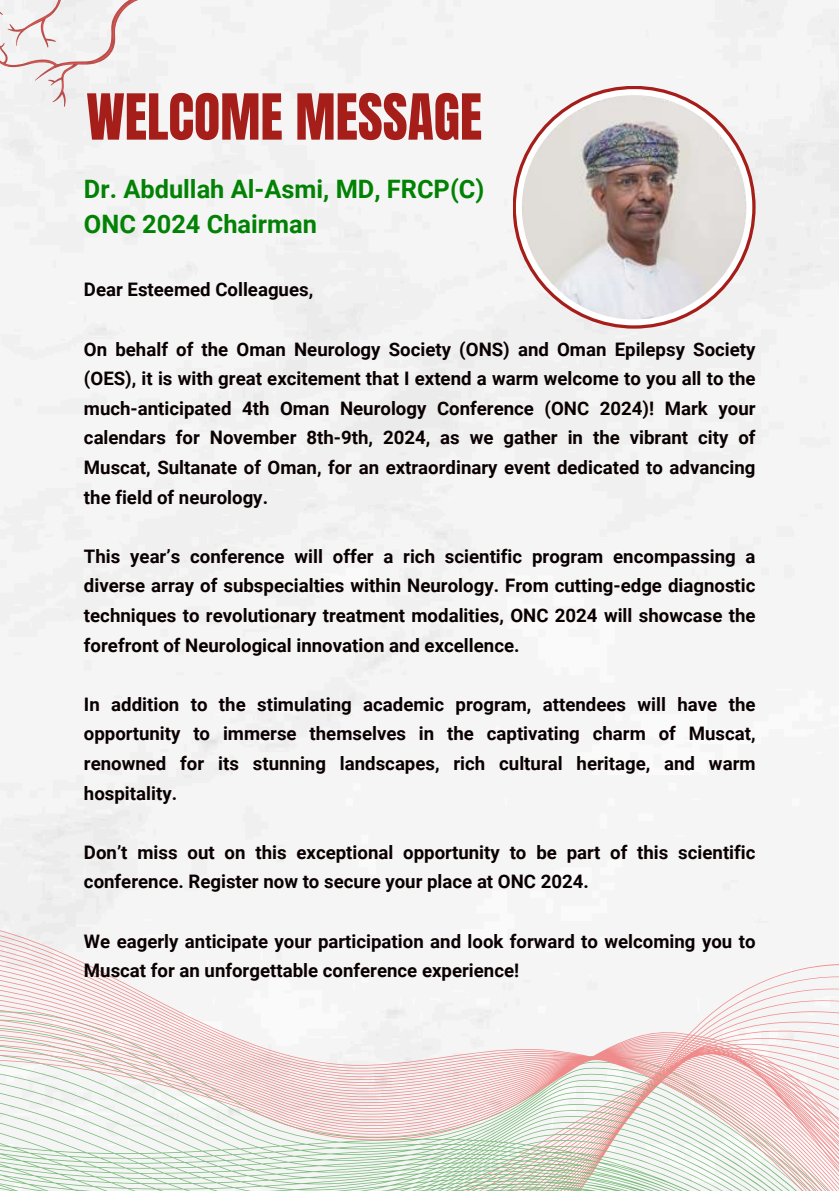
<style>
.page{position:relative;width:839px;height:1191px;background:#fff}
.page>*{position:absolute;margin:0;border:0;box-sizing:border-box;transform-origin:0 0}
.t1{font:54px "Anton";color:#a51e1a}
.t2{font:700 25.4px/34.8px "Roboto";color:#028204}
.t3{font:700 18.6px/29.6px "Roboto";color:#0a0001;text-align:justify}
</style>
<div class="page">
<div style="left:0;top:0;width:838px;height:920px;background:#f5f5f5"></div>
<svg style="left:0;top:920px;width:838px;height:271px;fill:#f5f5f5"></svg>
<div style="left:0;top:0;width:164px;height:132px;background:#f0f0f0"></div>
<svg style="left:512px;top:86px;width:243px;height:243px;fill:#a51e1a"></svg>
<div style="left:516px;top:89px;width:236px;height:236px;background:#fff;border-radius:50%"></div>
<img style="left:522px;top:95px;width:224px;height:224px;border-radius:50%">
<h1 class="t1" style="left:86px;top:78px;width:397px">WELCOME MESSAGE</h1>
<h2 class="t2" style="left:84px;top:172px;width:402px">Dr. Abdullah Al-Asmi, MD, FRCP(C)<br>ONC 2024 Chairman</h2>
<p class="t3" style="left:84px;top:275px;width:231px">Dear Esteemed Colleagues,</p>
<p class="t3" style="left:84px;top:334px;width:673px">On behalf of the Oman Neurology Society (ONS) and Oman Epilepsy Society (OES), it is with great excitement that I extend a warm welcome to you all to the much-anticipated 4th Oman Neurology Conference (ONC 2024)! Mark your calendars for November 8th-9th, 2024, as we gather in the vibrant city of Muscat, Sultanate of Oman, for an extraordinary event dedicated to advancing the field of neurology.</p>
<p class="t3" style="left:84px;top:542px;width:673px">This year’s conference will offer a rich scientific program encompassing a diverse array of subspecialties within Neurology. From cutting-edge diagnostic techniques to revolutionary treatment modalities, ONC 2024 will showcase the forefront of Neurological innovation and excellence.</p>
<p class="t3" style="left:84px;top:690px;width:673px">In addition to the stimulating academic program, attendees will have the opportunity to immerse themselves in the captivating charm of Muscat, renowned for its stunning landscapes, rich cultural heritage, and warm hospitality.</p>
<p class="t3" style="left:84px;top:838px;width:673px">Don’t miss out on this exceptional opportunity to be part of this scientific conference. Register now to secure your place at ONC 2024.</p>
<p class="t3" style="left:84px;top:926px;width:673px">We eagerly anticipate your participation and look forward to welcoming you to<br>Muscat for an unforgettable conference experience!</p>
</div>
